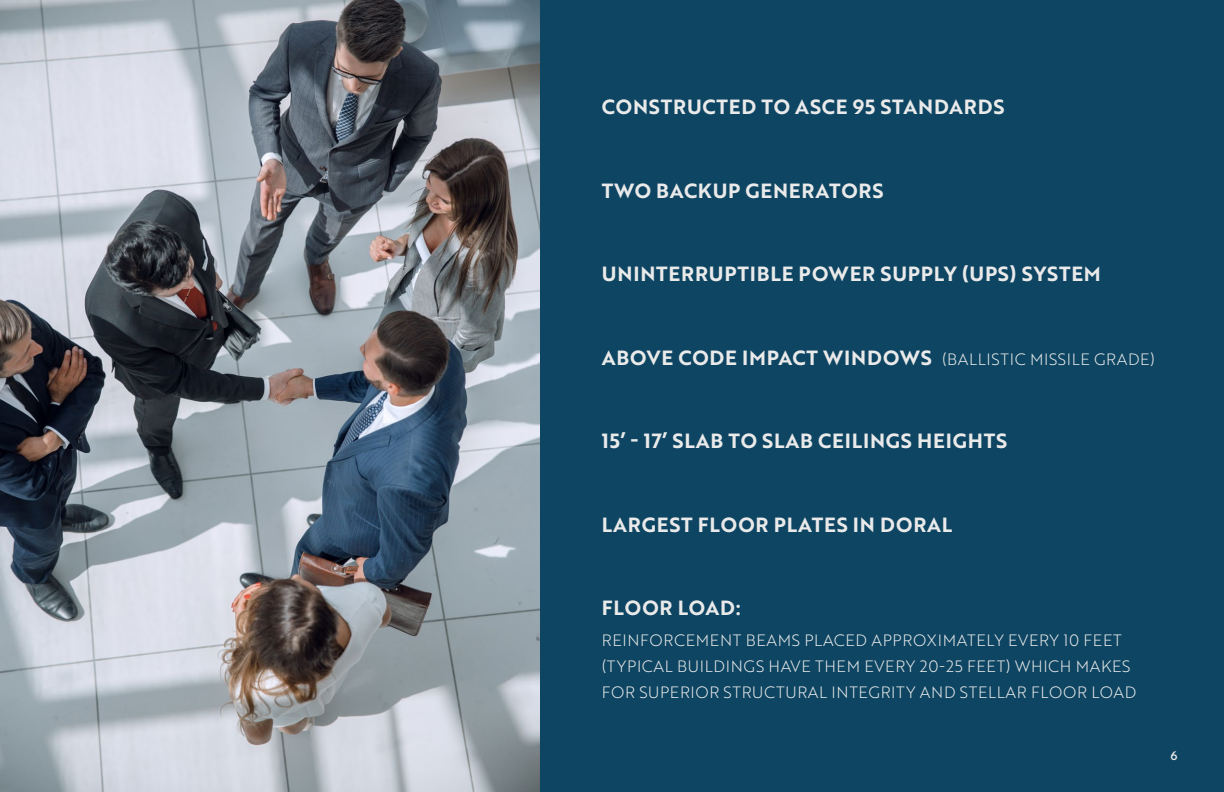
<style>
.page{position:relative;width:1224px;height:792px;background:#fff}
.page>*{position:absolute;margin:0;border:0;box-sizing:border-box;transform-origin:0 0}
.t1{font:20px "Brother 1816 Bold";letter-spacing:.04em;color:#eaeaea}
.t2{font:16px/26px "Brother 1816 Light";letter-spacing:.04em;color:#eaeaea}
.t3{font:12px "Brother 1816 Medium";color:#eaeaea}
.s1{font-family:"Brother 1816 Bold";font-size:20px}
</style>
<div class="page">
<div style="left:539px;top:0;width:685px;height:792px;background:#0d4562"></div>
<img style="left:0;top:0;width:539px;height:792px">
<p class="t1" style="left:602px;top:92px;width:404px">CONSTRUCTED TO ASCE 95 STANDARDS</p>
<p class="t1" style="left:602px;top:175px;width:283px">TWO BACKUP GENERATORS</p>
<p class="t1" style="left:602px;top:259px;width:500px">UNINTERRUPTIBLE POWER SUPPLY (UPS) SYSTEM</p>
<p class="t2" style="left:602px;top:345px;width:554px"><span class="s1">ABOVE CODE IMPACT WINDOWS</span> (BALLISTIC MISSILE GRADE)</p>
<p class="t1" style="left:602px;top:426px;width:407px">15’ - 17’ SLAB TO SLAB CEILINGS HEIGHTS</p>
<p class="t1" style="left:602px;top:509px;width:352px">LARGEST FLOOR PLATES IN DORAL</p>
<p class="t1" style="left:602px;top:593px;width:140px">FLOOR LOAD:</p>
<p class="t2" style="left:602px;top:627px;width:536px">REINFORCEMENT BEAMS PLACED APPROXIMATELY EVERY 10 FEET (TYPICAL BUILDINGS HAVE THEM EVERY 20-25 FEET) WHICH MAKES<br>FOR SUPERIOR STRUCTURAL INTEGRITY AND STELLAR FLOOR LOAD</p>
<p class="t3" style="left:1171px;top:747px;width:9px">6</p>
</div>
